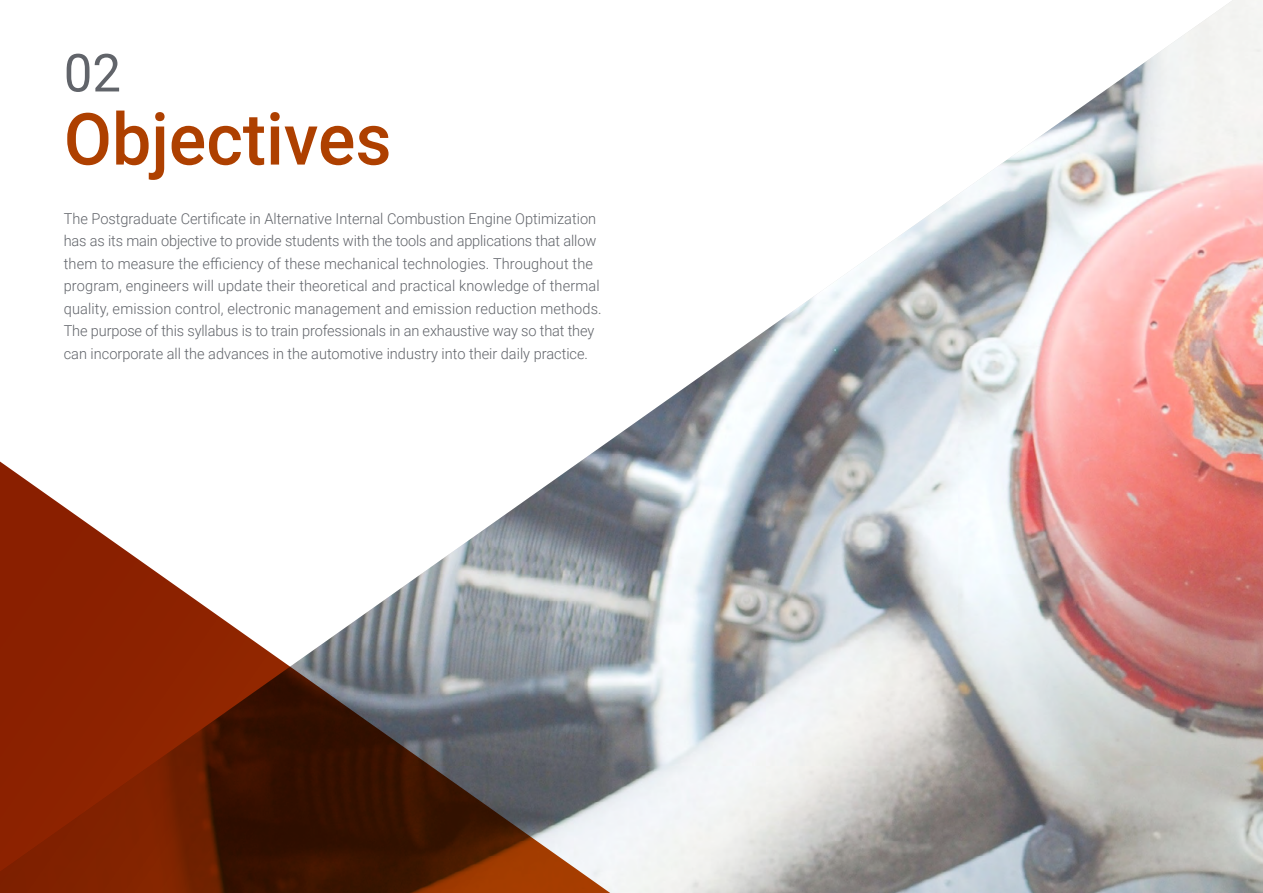
<style>
.page{position:relative;width:1263px;height:893px;background:#fff}
.page>*{position:absolute;margin:0;border:0;box-sizing:border-box;transform-origin:0 0}
.t1{font:500 72px "Roboto";color:#ae4000}
.t2{font:52.5px "Roboto";color:#61646a}
.t3{font:300 15px/22.5px "Roboto";color:#61646a}
</style>
<div class="page">
<img style="left:602px;top:0;width:661px;height:893px">
<svg style="left:0;top:446px;width:640px;height:447px"></svg>
<h2 class="t2" style="left:64px;top:36px;width:59px">02</h2>
<h1 class="t1" style="left:64px;top:89px;width:329px">Objectives</h1>
<p class="t3" style="left:64px;top:207px;width:539px">The Postgraduate Certificate in Alternative Internal Combustion Engine Optimization has as its main objective to provide students with the tools and applications that allow them to measure the efficiency of these mechanical technologies. Throughout the program, engineers will update their theoretical and practical knowledge of thermal quality, emission control, electronic management and emission reduction methods.<br>The purpose of this syllabus is to train professionals in an exhaustive way so that they can incorporate all the advances in the automotive industry into their daily practice.</p>
</div>
